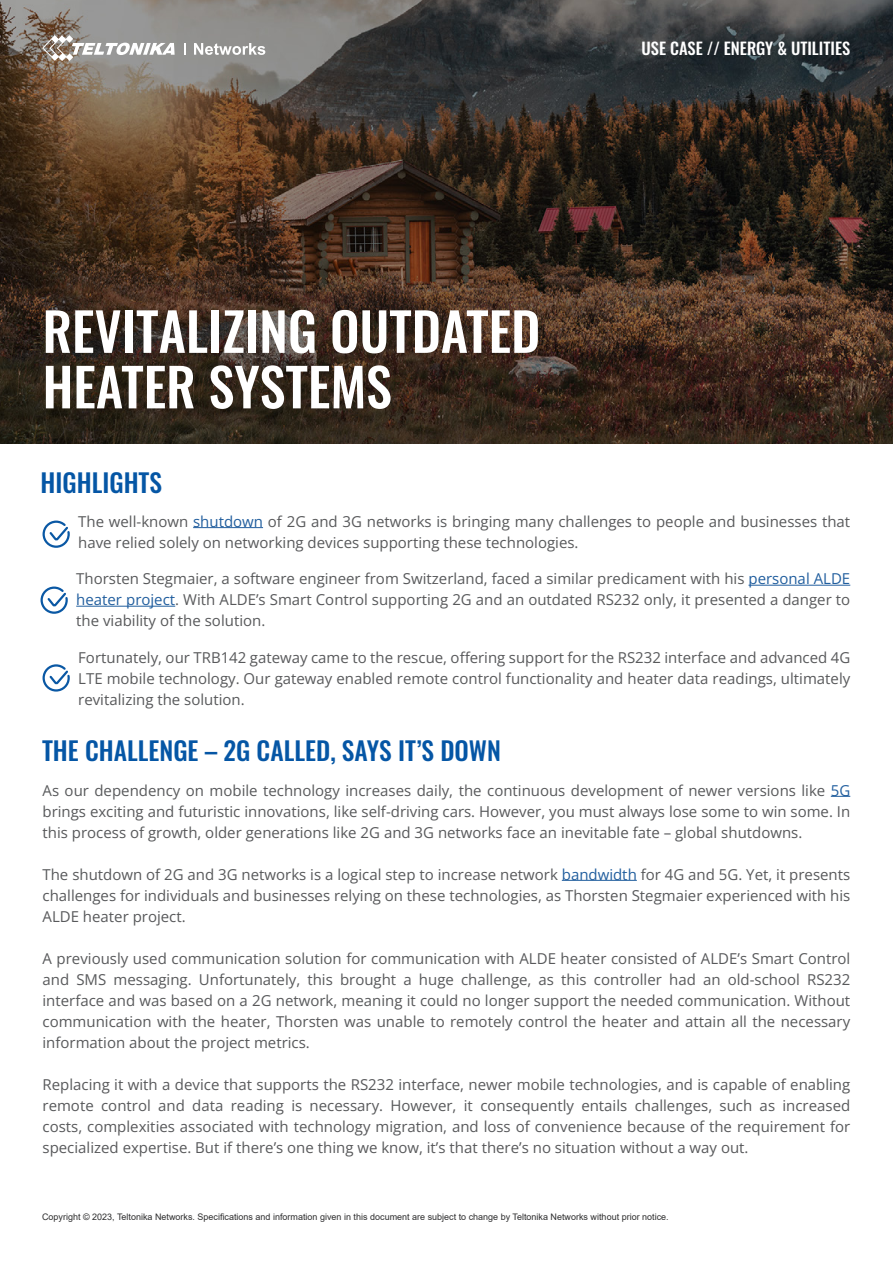
<style>
.page{position:relative;width:893px;height:1263px;background:#fff}
.page>*{position:absolute;margin:0;border:0;box-sizing:border-box;transform-origin:0 0}
.t1{font:500 52.5px/55.5px "Oswald";color:#fff}
.t2{font:500 25.5px "Oswald";color:#0556a5}
.t3{font:500 16.5px "Oswald";color:#fff}
.t4{font:15px/21px "Open Sans";color:#58595b;text-align:justify}
.t5{font:9px "Arial";color:#2e2e2f}
.s1{color:#215e9e}
</style>
<div class="page">
<img style="left:0;top:0;width:893px;height:443px">
<hr style="left:193px;top:527px;width:70px;height:1px;background:#215e9e">
<hr style="left:748px;top:585px;width:102px;height:1px;background:#215e9e">
<hr style="left:76px;top:606px;width:99px;height:1px;background:#215e9e">
<svg style="left:831px;top:796px;width:19px;height:1px"></svg>
<hr style="left:562px;top:880px;width:75px;height:1px;background:#215e9e">
<svg style="left:42px;top:35px;width:133px;height:26px"></svg>
<svg style="left:184px;top:43px;width:2px;height:12px"></svg>
<svg style="left:194px;top:43px;width:71px;height:12px"></svg>
<svg style="left:42px;top:520px;width:28px;height:28px"></svg>
<svg style="left:40px;top:586px;width:28px;height:28px"></svg>
<svg style="left:42px;top:664px;width:28px;height:28px"></svg>
<h1 class="t1" style="left:43px;top:307px;width:499px">REVITALIZING OUTDATED<br>HEATER SYSTEMS</h1>
<h2 class="t2" style="left:41px;top:469px;width:123px">HIGHLIGHTS</h2>
<p class="t3" style="left:642px;top:40px;width:210px">USE CASE // ENERGY &amp; UTILITIES</p>
<p class="t4" style="left:78px;top:511px;width:773px">The well-known <span class="s1">shutdown</span> of 2G and 3G networks is bringing many challenges to people and businesses that have relied solely on networking devices supporting these technologies.</p>
<p class="t4" style="left:76px;top:568px;width:776px">Thorsten Stegmaier, a software engineer from Switzerland, faced a similar predicament with his <span class="s1">personal ALDE heater project</span>. With ALDE’s Smart Control supporting 2G and an outdated RS232 only, it presented a danger to the viability of the solution.</p>
<p class="t4" style="left:78px;top:647px;width:773px">Fortunately, our TRB142 gateway came to the rescue, offering support for the RS232 interface and advanced 4G LTE mobile technology. Our gateway enabled remote control functionality and heater data readings, ultimately revitalizing the solution.</p>
<h2 class="t2" style="left:42px;top:737px;width:460px">THE CHALLENGE – 2G CALLED, SAYS IT’S DOWN</h2>
<p class="t4" style="left:43px;top:779px;width:809px">As our dependency on mobile technology increases daily, the continuous development of newer versions like <span class="s1">5G </span>brings exciting and futuristic innovations, like self-driving cars. However, you must always lose some to win some. In this process of growth, older generations like 2G and 3G networks face an inevitable fate – global shutdowns.</p>
<p class="t4" style="left:43px;top:863px;width:809px">The shutdown of 2G and 3G networks is a logical step to increase network <span class="s1">bandwidth</span> for 4G and 5G. Yet, it presents challenges for individuals and businesses relying on these technologies, as Thorsten Stegmaier experienced with his ALDE heater project.</p>
<p class="t4" style="left:43px;top:947px;width:809px">A previously used communication solution for communication with ALDE heater consisted of ALDE’s Smart Control and SMS messaging. Unfortunately, this brought a huge challenge, as this controller had an old-school RS232 interface and was based on a 2G network, meaning it could no longer support the needed communication. Without communication with the heater, Thorsten was unable to remotely control the heater and attain all the necessary information about the project metrics.</p>
<p class="t4" style="left:43px;top:1073px;width:809px">Replacing it with a device that supports the RS232 interface, newer mobile technologies, and is capable of enabling remote control and data reading is necessary. However, it consequently entails challenges, such as increased costs, complexities associated with technology migration, and loss of convenience because of the requirement for specialized expertise. But if there’s one thing we know, it’s that there’s no situation without a way out.</p>
<p class="t5" style="left:42px;top:1211px;width:628px">Copyright © 2023, Teltonika Networks. Specifications and information given in this document are subject to change by Teltonika Networks without prior notice.</p>
</div>
